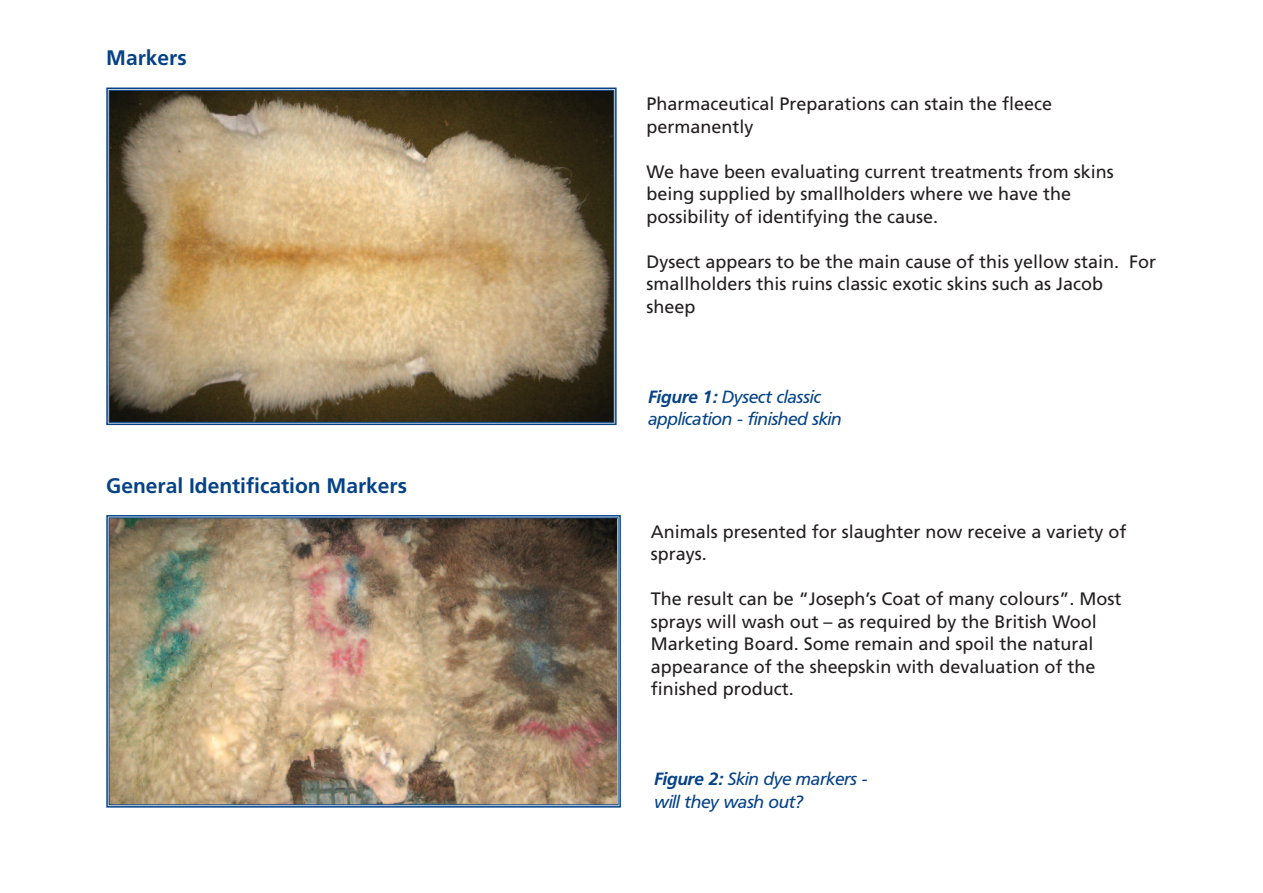
<style>
.page{position:relative;width:1263px;height:893px;background:#fff}
.page>*{position:absolute;margin:0;border:0;box-sizing:border-box;transform-origin:0 0}
.t1{font:700 21px "Frutiger";color:#054286}
.t2{font:18px/22.5px "Frutiger";color:#231f20}
.t3{font:16.5px/22.5px "Fruti K";color:#054286}
.s1{font-family:"Fruti KHF"}
</style>
<div class="page">
<img style="left:111px;top:92px;width:501px;height:329px">
<div style="left:106px;top:88px;width:511px;height:337px;border:2px solid #054286"></div>
<img style="left:111px;top:520px;width:505px;height:283px">
<div style="left:106px;top:515px;width:515px;height:293px;border:2px solid #054286"></div>
<p class="t1" style="left:106px;top:49px;width:82px">Markers</p>
<p class="t1" style="left:106px;top:477px;width:302px">General Identification Markers</p>
<p class="t2" style="left:647px;top:94px;width:407px">Pharmaceutical Preparations can stain the fleece permanently</p>
<p class="t2" style="left:647px;top:161px;width:468px">We have been evaluating current treatments from skins being supplied by smallholders where we have the possibility of identifying the cause.</p>
<p class="t2" style="left:647px;top:251px;width:511px">Dysect appears to be the main cause of this yellow stain. For smallholders this ruins classic exotic skins such as Jacob sheep</p>
<p class="t3" style="left:648px;top:386px;width:195px"><span class="s1">Figure 1:</span> Dysect classic application - finished skin</p>
<p class="t2" style="left:651px;top:521px;width:477px">Animals presented for slaughter now receive a variety of sprays.</p>
<p class="t2" style="left:651px;top:589px;width:472px">The result can be “Joseph’s Coat of many colours”. Most sprays will wash out – as required by the British Wool Marketing Board. Some remain and spoil the natural appearance of the sheepskin with devaluation of the finished product.</p>
<p class="t3" style="left:654px;top:768px;width:215px"><span class="s1">Figure 2:</span> Skin dye markers - will they wash out?</p>
</div>
